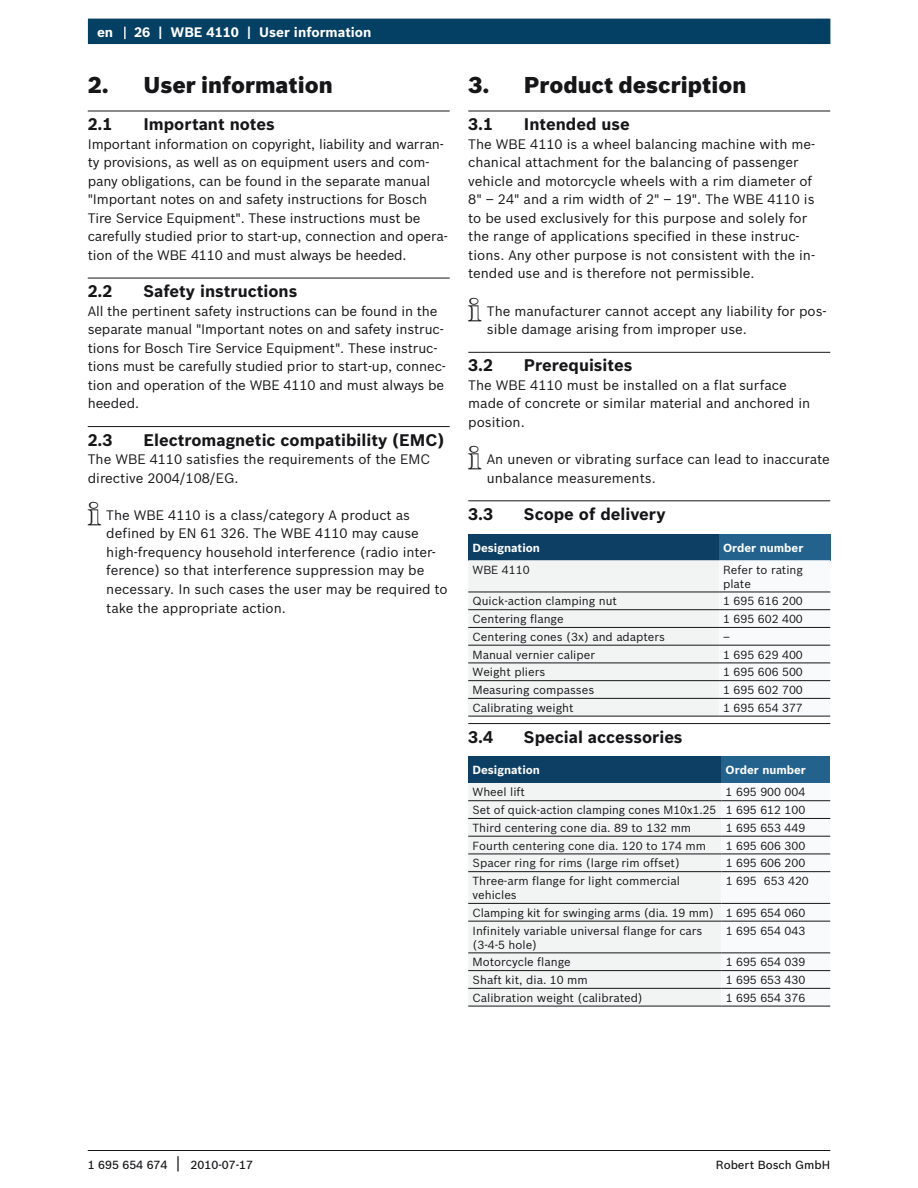
<style>
.page{position:relative;width:918px;height:1188px;background:#fff}
.page>*{position:absolute;margin:0;border:0;box-sizing:border-box;transform-origin:0 0}
.t1{font:900 22.5px "Bosch Sans";color:#161619}
.t2{font:700 16.5px "Bosch Sans";color:#161619}
.t3{font:16.5px "Bosch Sans";color:#161619}
.t4{font:13.5px/18.6px "Bosch Sans";color:#161619}
.t5{font:700 13.5px "Bosch Sans";color:#fff}
.t6{font:11.55px/17.7px "Bosch Sans";color:#161619}
.t7{font:700 11.55px "Bosch Sans";color:#fff}
.t8{font:500 11.55px "Bosch Sans";color:#161619}
.s1{font-family:"AA Diagnostics";font-size:16.5px}
</style>
<div class="page">
<div style="left:89px;top:19px;width:741px;height:24px;background:#044064"></div>
<div style="left:88px;top:19px;width:742px;height:25px;border:1px solid #044064"></div>
<hr style="left:88px;top:1150px;width:742px;height:1px;background:#161619">
<svg style="left:124px;top:27px;width:2px;height:12px"></svg>
<hr style="left:88px;top:111px;width:362px;height:1px;background:#161619">
<hr style="left:88px;top:278px;width:362px;height:1px;background:#161619">
<hr style="left:88px;top:426px;width:362px;height:1px;background:#161619">
<hr style="left:468px;top:111px;width:362px;height:1px;background:#161619">
<hr style="left:468px;top:352px;width:362px;height:1px;background:#161619">
<hr style="left:468px;top:500px;width:362px;height:1px;background:#161619">
<div style="left:468px;top:534px;width:251px;height:26px;background:#0d3e63"></div>
<div style="left:719px;top:534px;width:111px;height:26px;background:#23628d"></div>
<div style="left:468px;top:560px;width:362px;height:156px;background:#f2f4f4"></div>
<hr style="left:468px;top:592px;width:362px;height:1px;background:#161619">
<hr style="left:468px;top:609px;width:362px;height:1px;background:#161619">
<hr style="left:468px;top:627px;width:362px;height:1px;background:#161619">
<hr style="left:468px;top:645px;width:362px;height:1px;background:#161619">
<hr style="left:468px;top:663px;width:362px;height:1px;background:#161619">
<hr style="left:468px;top:680px;width:362px;height:1px;background:#161619">
<hr style="left:468px;top:698px;width:251px;height:1px;background:#161619">
<hr style="left:468px;top:716px;width:251px;height:1px;background:#161619">
<hr style="left:719px;top:698px;width:111px;height:1px;background:#161619">
<hr style="left:719px;top:716px;width:111px;height:1px;background:#161619">
<hr style="left:468px;top:723px;width:362px;height:1px;background:#161619">
<div style="left:468px;top:757px;width:253px;height:26px;background:#0d3e63"></div>
<div style="left:721px;top:757px;width:109px;height:26px;background:#23628d"></div>
<div style="left:468px;top:783px;width:253px;height:223px;background:#f2f4f4"></div>
<svg style="left:721px;top:801px;width:109px;height:205px"></svg>
<hr style="left:468px;top:800px;width:253px;height:1px;background:#161619">
<hr style="left:468px;top:818px;width:253px;height:1px;background:#161619">
<hr style="left:468px;top:836px;width:253px;height:1px;background:#161619">
<hr style="left:468px;top:854px;width:253px;height:1px;background:#161619">
<hr style="left:468px;top:871px;width:253px;height:1px;background:#161619">
<hr style="left:468px;top:903px;width:253px;height:1px;background:#161619">
<hr style="left:468px;top:921px;width:253px;height:1px;background:#161619">
<hr style="left:468px;top:953px;width:253px;height:1px;background:#161619">
<hr style="left:468px;top:970px;width:253px;height:1px;background:#161619">
<hr style="left:468px;top:988px;width:253px;height:1px;background:#161619">
<hr style="left:721px;top:800px;width:109px;height:1px;background:#161619">
<hr style="left:721px;top:836px;width:109px;height:1px;background:#161619">
<hr style="left:721px;top:818px;width:109px;height:1px;background:#161619">
<hr style="left:468px;top:1006px;width:253px;height:1px;background:#161619">
<hr style="left:721px;top:854px;width:109px;height:1px;background:#161619">
<hr style="left:721px;top:871px;width:109px;height:1px;background:#161619">
<hr style="left:721px;top:903px;width:109px;height:1px;background:#161619">
<hr style="left:721px;top:921px;width:109px;height:1px;background:#161619">
<hr style="left:721px;top:953px;width:109px;height:1px;background:#161619">
<hr style="left:721px;top:970px;width:109px;height:1px;background:#161619">
<hr style="left:721px;top:988px;width:109px;height:1px;background:#161619">
<hr style="left:721px;top:1006px;width:109px;height:1px;background:#161619">
<p class="t5" style="left:97px;top:27px;width:18px">en</p>
<p class="t5" style="left:134px;top:27px;width:239px">26 | WBE 4110 | User information</p>
<h1 class="t1" style="left:88px;top:76px;width:247px">2. User information</h1>
<p class="t2" style="left:88px;top:117px;width:26px">2.1</p>
<p class="t2" style="left:143px;top:117px;width:133px">Important notes</p>
<p class="t4" style="left:88px;top:136px;width:362px">Important information on copyright, liability and warran&shy;ty provisions, as well as on equipment users and com&shy;pany obligations, can be found in the separate manual "Important notes on and safety instructions for Bosch Tire Service Equipment". These instructions must be carefully studied prior to start-up, connection and opera&shy;tion of the WBE 4110 and must always be heeded.</p>
<p class="t2" style="left:88px;top:285px;width:26px">2.2</p>
<p class="t2" style="left:143px;top:285px;width:155px">Safety instructions</p>
<p class="t4" style="left:88px;top:303px;width:360px">All the pertinent safety instructions can be found in the separate manual "Important notes on and safety instruc&shy;tions for Bosch Tire Service Equipment". These instruc&shy;tions must be carefully studied prior to start-up, connec&shy;tion and operation of the WBE 4110 and must always be heeded.</p>
<p class="t2" style="left:88px;top:433px;width:26px">2.3</p>
<p class="t2" style="left:143px;top:433px;width:303px">Electromagnetic compatibility (EMC)</p>
<p class="t4" style="left:88px;top:451px;width:344px">The WBE 4110 satisfies the requirements of the EMC directive 2004/108/EG.</p>
<p class="t4" style="left:106px;top:507px;width:343px;text-indent:-19px"><span class="s1">i</span> The WBE 4110 is a class/category A product as defined by EN 61 326. The WBE 4110 may cause high-frequency household interference (radio inter&shy;ference) so that interference suppression may be necessary. In such cases the user may be required to take the appropriate action.</p>
<h1 class="t1" style="left:468px;top:76px;width:280px">3. Product description</h1>
<p class="t2" style="left:468px;top:117px;width:26px">3.1</p>
<p class="t2" style="left:524px;top:117px;width:107px">Intended use</p>
<p class="t4" style="left:468px;top:136px;width:349px">The WBE 4110 is a wheel balancing machine with me&shy;chanical attachment for the balancing of passenger vehicle and motorcycle wheels with a rim diameter of 8" – 24" and a rim width of 2" – 19". The WBE 4110 is to be used exclusively for this purpose and solely for the range of applications specified in these instruc&shy;tions. Any other purpose is not consistent with the in&shy;tended use and is therefore not permissible.</p>
<p class="t4" style="left:487px;top:303px;width:341px;text-indent:-19px"><span class="s1">i</span> The manufacturer cannot accept any liability for pos&shy;sible damage arising from improper use.</p>
<p class="t2" style="left:468px;top:359px;width:26px">3.2</p>
<p class="t2" style="left:524px;top:359px;width:110px">Prerequisites</p>
<p class="t4" style="left:468px;top:377px;width:344px">The WBE 4110 must be installed on a flat surface made of concrete or similar material and anchored in position.</p>
<p class="t4" style="left:487px;top:451px;width:345px;text-indent:-19px"><span class="s1">i</span> An uneven or vibrating surface can lead to inaccurate unbalance measurements.</p>
<p class="t2" style="left:468px;top:507px;width:26px">3.3</p>
<p class="t2" style="left:524px;top:507px;width:143px">Scope of delivery</p>
<p class="t7" style="left:473px;top:543px;width:69px">Designation</p>
<p class="t7" style="left:723px;top:543px;width:82px">Order number</p>
<p class="t6" style="left:473px;top:562px;width:59px">WBE 4110</p>
<p class="t6" style="left:723px;top:564px;width:81px;line-height:14px">Refer to rating plate</p>
<p class="t6" style="left:473px;top:594px;width:146px">Quick-action clamping nut</p>
<p class="t6" style="left:723px;top:594px;width:81px">1 695 616 200</p>
<p class="t6" style="left:473px;top:611px;width:93px">Centering flange</p>
<p class="t6" style="left:723px;top:611px;width:81px">1 695 602 400</p>
<p class="t6" style="left:473px;top:629px;width:194px">Centering cones (3x) and adapters</p>
<p class="t6" style="left:723px;top:629px;width:8px">–</p>
<p class="t6" style="left:473px;top:647px;width:124px">Manual vernier caliper</p>
<p class="t6" style="left:723px;top:647px;width:81px">1 695 629 400</p>
<p class="t6" style="left:473px;top:665px;width:74px">Weight pliers</p>
<p class="t6" style="left:723px;top:665px;width:81px">1 695 606 500</p>
<p class="t6" style="left:473px;top:682px;width:123px">Measuring compasses</p>
<p class="t6" style="left:723px;top:682px;width:81px">1 695 602 700</p>
<p class="t6" style="left:473px;top:700px;width:103px">Calibrating weight</p>
<p class="t6" style="left:723px;top:700px;width:81px">1 695 654 377</p>
<p class="t2" style="left:468px;top:730px;width:26px">3.4</p>
<p class="t2" style="left:524px;top:730px;width:160px">Special accessories</p>
<p class="t7" style="left:473px;top:766px;width:69px">Designation</p>
<p class="t7" style="left:726px;top:766px;width:82px">Order number</p>
<p class="t6" style="left:473px;top:785px;width:54px">Wheel lift</p>
<p class="t6" style="left:473px;top:785px;width:334px;text-align:justify;text-indent:253px">1 695 900 004<br>Set of quick-action clamping cones M10x1.25 1 695 612 100<br>Third centering cone dia. 89 to 132 mm</p>
<p class="t6" style="left:726px;top:820px;width:81px">1 695 653 449</p>
<p class="t6" style="left:473px;top:838px;width:235px">Fourth centering cone dia. 120 to 174 mm</p>
<p class="t6" style="left:726px;top:838px;width:81px">1 695 606 300</p>
<p class="t6" style="left:473px;top:856px;width:209px">Spacer ring for rims (large rim offset)</p>
<p class="t6" style="left:726px;top:856px;width:81px">1 695 606 200</p>
<p class="t6" style="left:473px;top:875px;width:209px;line-height:14px">Three-arm flange for light commercial vehicles</p>
<p class="t6" style="left:726px;top:873px;width:85px">1 695 653 420</p>
<p class="t6" style="left:473px;top:905px;width:334px">Clamping kit for swinging arms (dia. 19 mm) 1 695 654 060<br>Infinitely variable universal flange for cars</p>
<p class="t6" style="left:473px;top:937px;width:66px">(3-4-5 hole)</p>
<p class="t6" style="left:726px;top:923px;width:81px">1 695 654 043</p>
<p class="t6" style="left:473px;top:954px;width:100px">Motorcycle flange</p>
<p class="t6" style="left:726px;top:954px;width:81px">1 695 654 039</p>
<p class="t6" style="left:473px;top:972px;width:117px">Shaft kit, dia. 10 mm</p>
<p class="t6" style="left:726px;top:972px;width:81px">1 695 653 430</p>
<p class="t6" style="left:473px;top:990px;width:172px">Calibration weight (calibrated)</p>
<p class="t6" style="left:726px;top:990px;width:81px">1 695 654 376</p>
<p class="t3" style="left:176px;top:1157px;width:6px">|</p>
<p class="t8" style="left:716px;top:1161px;width:116px">Robert Bosch GmbH</p>
<p class="t8" style="left:88px;top:1161px;width:81px">1 695 654 674</p>
<p class="t8" style="left:191px;top:1161px;width:64px">2010-07-17</p>
</div>
